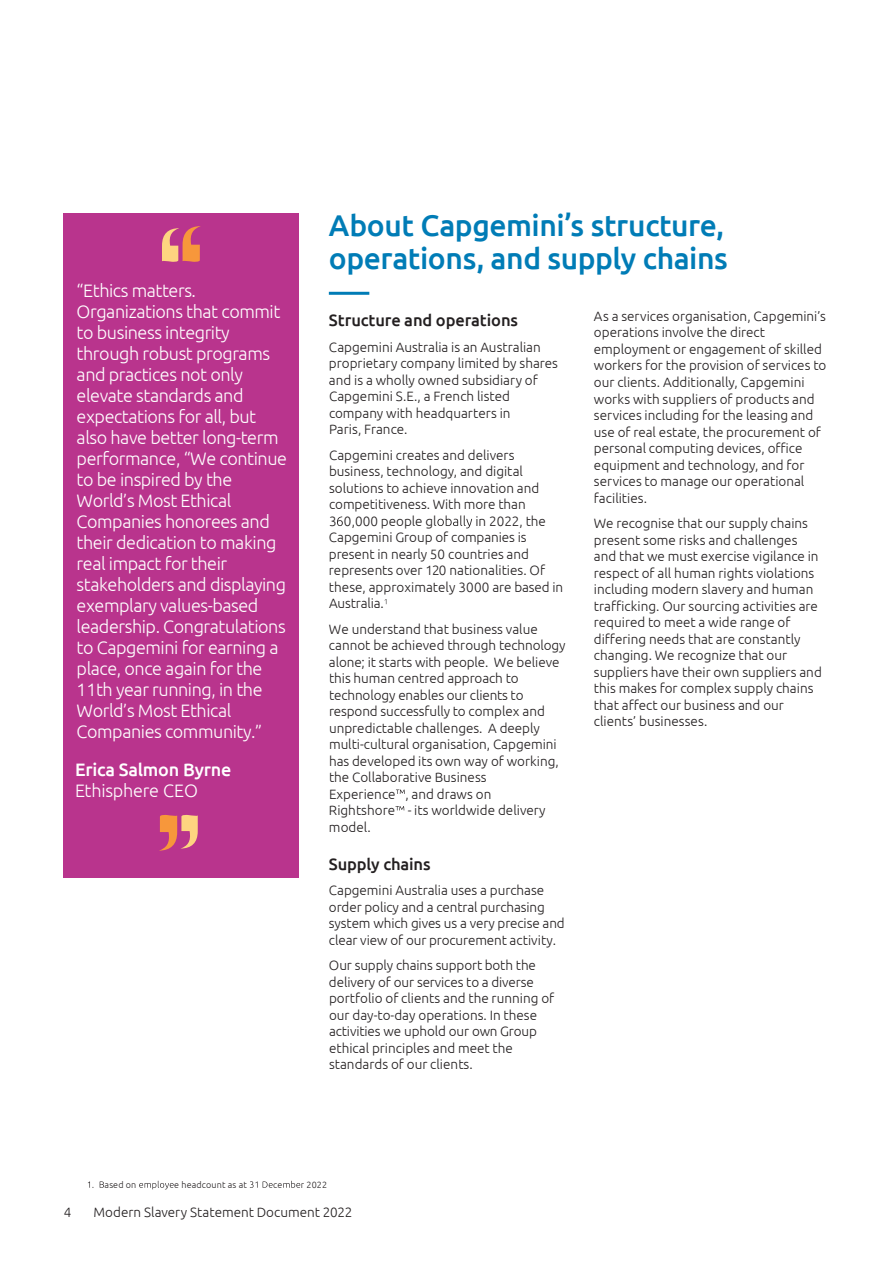
<style>
.page{position:relative;width:893px;height:1263px;background:#fff}
.page>*{position:absolute;margin:0;border:0;box-sizing:border-box;transform-origin:0 0}
.t1{font:500 30px/33px "Ubuntu";letter-spacing:-.015em;color:#007cb6}
.t2{font:300 18px/21px "Ubuntu";letter-spacing:-.025em;color:#fff}
.t3{font:500 18px "Ubuntu";letter-spacing:-.01em;color:#fff}
.t4{font:500 16.5px "Ubuntu";letter-spacing:-.01em;color:#231f20}
.t5{font:300 13.5px/16.5px "Ubuntu";color:#231f20}
.t6{font:300 9px "Ubuntu";letter-spacing:.015em;color:#231f20}
</style>
<div class="page">
<div style="left:64px;top:213px;width:235px;height:665px;background:#b9348d"></div>
<svg style="left:162px;top:226px;width:39px;height:36px"></svg>
<svg style="left:159px;top:814px;width:39px;height:37px"></svg>
<hr style="left:329px;top:292px;width:40px;height:3px;background:#007cb6">
<svg style="left:337px;top:516px;width:6px;height:10px"></svg>
<svg style="left:437px;top:515px;width:35px;height:13px"></svg>
<svg style="left:396px;top:789px;width:9px;height:5px"></svg>
<svg style="left:395px;top:806px;width:9px;height:4px"></svg>
<svg style="left:100px;top:1181px;width:4px;height:7px"></svg>
<svg style="left:139px;top:1181px;width:35px;height:8px"></svg>
<svg style="left:250px;top:1181px;width:23px;height:7px"></svg>
<svg style="left:283px;top:1181px;width:17px;height:7px"></svg>
<p class="t2" style="left:77px;top:279px;width:212px">“Ethics matters.<br>Organizations that commit to business integrity through robust programs and practices not only elevate standards and expectations for all, but also have better long-term performance, “We continue to be inspired by the<br>World’s Most Ethical<br>Companies honorees and their dedication to making real impact for their stakeholders and displaying exemplary values-based leadership. Congratulations to Capgemini for earning a place, once again for the<br>11th year running, in the<br>World’s Most Ethical<br>Companies community.”</p>
<h2 class="t3" style="left:75px;top:758px;width:158px">Erica Salmon Byrne</h2>
<h2 class="t2" style="left:75px;top:780px;width:125px">Ethisphere CEO</h2>
<h1 class="t1" style="left:329px;top:208px;width:401px">About Capgemini’s structure, operations, and supply chains</h1>
<p class="t4" style="left:329px;top:310px;width:191px">Structure and operations</p>
<p class="t5" style="left:329px;top:338px;width:231px">Capgemini Australia is an Australian proprietary company limited by shares and is a wholly owned subsidiary of<br>Capgemini S.E., a French listed company with headquarters in<br>Paris, France.</p>
<p class="t5" style="left:329px;top:446px;width:212px">Capgemini creates and delivers business, technology, and digital solutions to achieve innovation and competitiveness. With more than<br>3 0,000 people gl</p>
<p class="t5" style="left:594px;top:308px;width:234px">As a services organisation, Capgemini’s operations involve the direct employment or engagement of skilled workers for the provision of services to our clients. Additionally, Capgemini works with suppliers of products and services including for the leasing and use of real estate, the procurement of personal computing devices, office equipment and technology, and for services to manage our operational facilities.</p>
<p class="t5" style="left:594px;top:515px;width:229px">We recognise that our supply chains present some risks and challenges and that we must exercise vigilance in respect of all human rights violations including modern slavery and human trafficking. Our sourcing activities are required to meet a wide range of differing needs that are constantly changing. We recognize that our suppliers have their own suppliers and this makes for complex supply chains that affect our business and our clients’ businesses.</p>
<p class="t5" style="left:329px;top:512px;width:236px;text-indent:146px">in 2022, the<br>Capgemini Group of companies is present in nearly 50 countries and represents over 120 nationalities. Of these, approximately 3000 are based in<br>Australia.</p>
<p class="t5" style="left:329px;top:620px;width:238px">We understand that business value cannot be achieved through technology alone; it starts with people. We believe this human centred approach to technology enables our clients to respond successfully to complex and unpredictable challenges. A deeply multi-cultural organisation, Capgemini has developed its own way of working, the Collaborative Business<br>Experience , and draws on<br>Rightshore - its worldwide delivery model.</p>
<p class="t4" style="left:329px;top:853px;width:103px">Supply chains</p>
<p class="t5" style="left:329px;top:882px;width:237px">Capgemini Australia uses a purchase order policy and a central purchasing system which gives us a very precise and clear view of our procurement activity.</p>
<p class="t5" style="left:329px;top:957px;width:227px">Our supply chains support both the delivery of our services to a diverse portfolio of clients and the running of our day-to-day operations. In these activities we uphold our own Group ethical principles and meet the standards of our clients.</p>
<p class="t6" style="left:105px;top:1179px;width:33px">ased on</p>
<p class="t6" style="left:174px;top:1179px;width:74px">e headcount as at</p>
<p class="t6" style="left:273px;top:1179px;width:11px">ce</p>
<p class="t6" style="left:301px;top:1179px;width:28px">r 2022</p>
<p class="t5" style="left:64px;top:1203px;width:9px">4</p>
<p class="t5" style="left:94px;top:1203px;width:260px">Modern Slavery Statement Document 2022</p>
</div>
